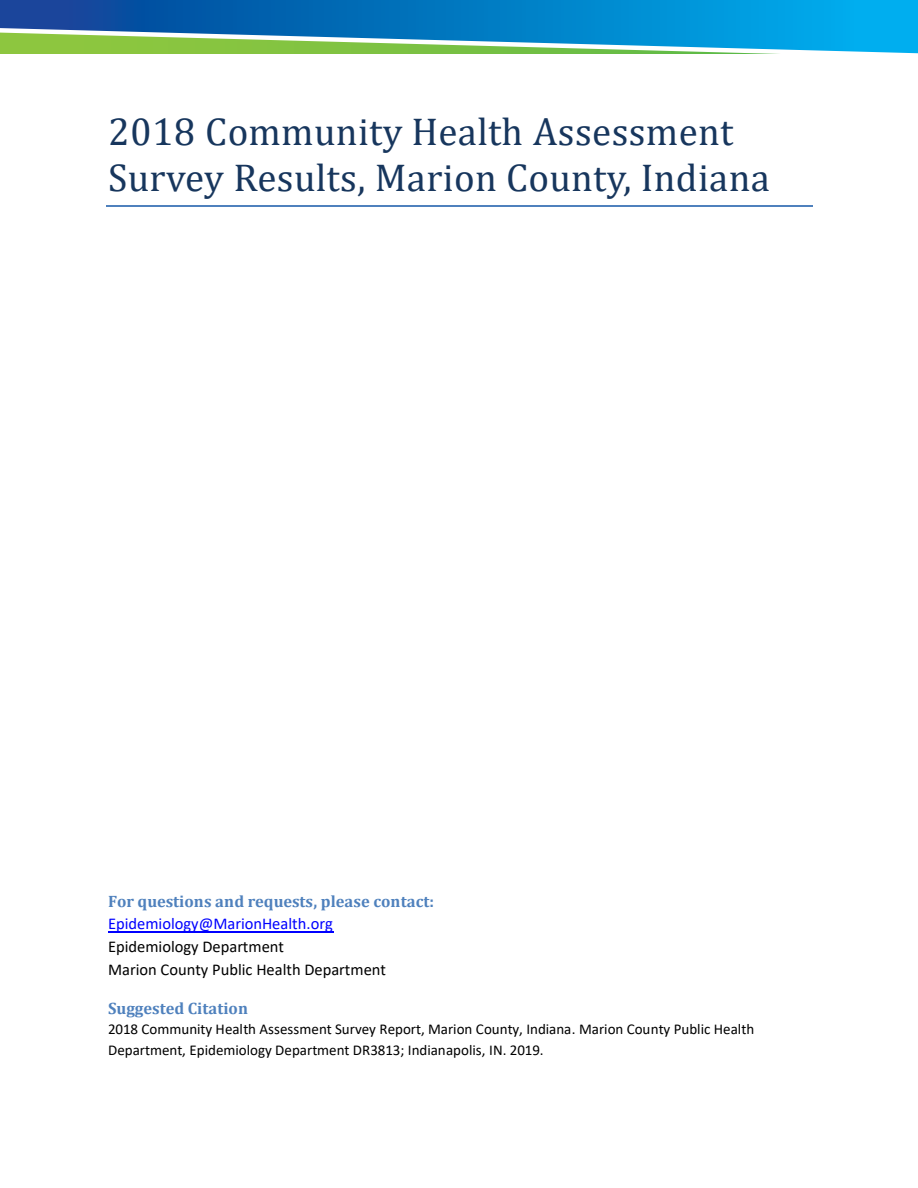
<style>
.page{position:relative;width:918px;height:1188px;background:#fff}
.page>*{position:absolute;margin:0;border:0;box-sizing:border-box;transform-origin:0 0}
.t1{font:39px/45.8px "Cambria";letter-spacing:.01em;color:#17365d}
.t2{font:16.5px/22.8px "Calibri";color:#000}
.t3{font:700 16.5px "Cambria";color:#4f81bd}
.t4{font:15px/21px "Calibri";color:#000}
.s1{font-family:"Cambria";font-weight:700;color:#4f81bd}
.s2{color:#00f}
</style>
<div class="page">
<hr style="left:106px;top:206px;width:707px;height:1px;background:#4f81bd">
<hr style="left:108px;top:931px;width:226px;height:1px;background:#00f">
<svg style="left:0;top:53px;width:918px;height:1px"></svg>
<svg style="left:0;top:0;width:918px;height:53px;background:#2a93b5"></svg>
<p class="t1" style="left:108px;top:109px;width:663px">2018 Community Health Assessment<br>Survey Results, Marion County, Indiana</p>
<p class="t2" style="left:108px;top:889px;width:328px"><span class="s1">For questions and requests, please contact:<br></span><span class="s2">Epidemiology@MarionHealth.org<br></span>Epidemiology Department<br>Marion County Public Health Department</p>
<p class="t3" style="left:108px;top:996px;width:141px">Suggested Citation</p>
<p class="t4" style="left:108px;top:1018px;width:648px">2018 Community Health Assessment Survey Report, Marion County, Indiana. Marion County Public Health<br>Department, Epidemiology Department DR3813; Indianapolis, IN. 2019.</p>
</div>
